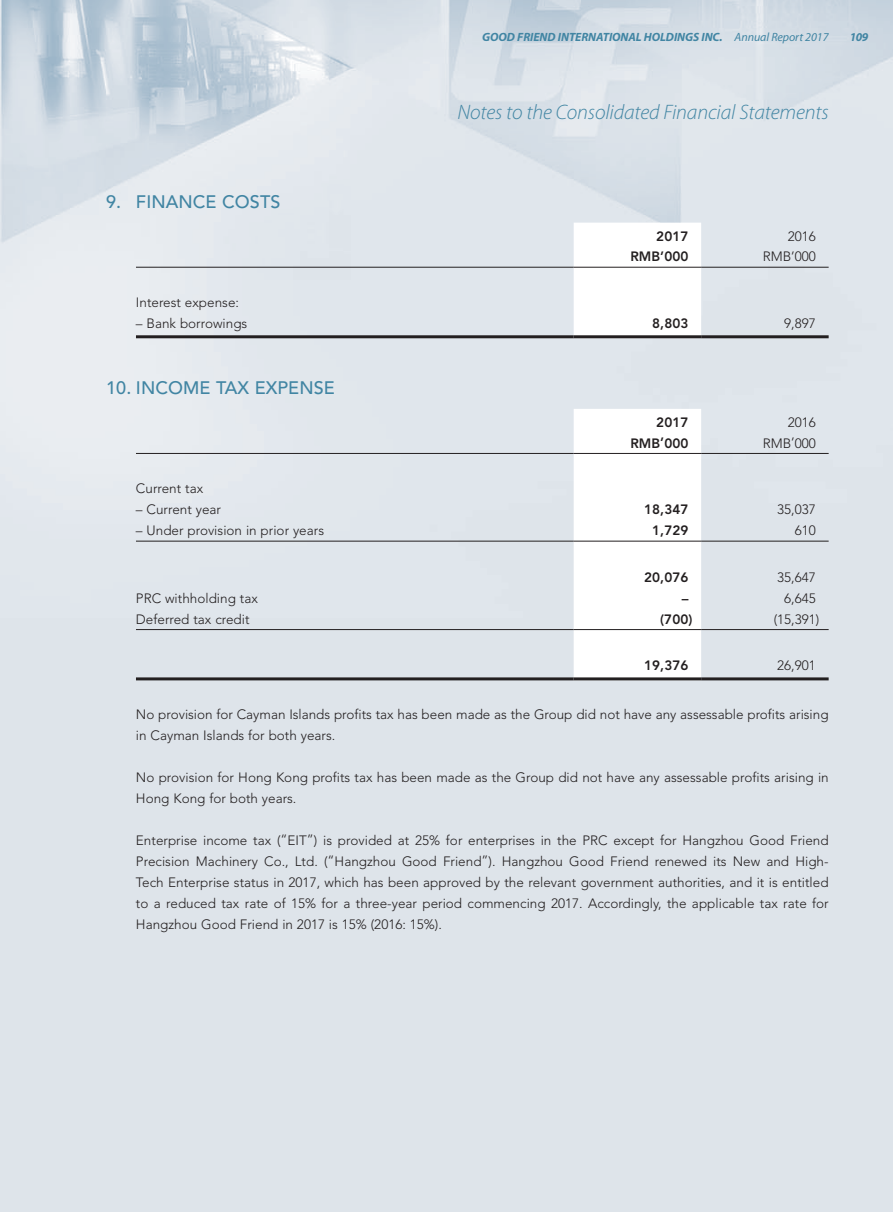
<style>
.page{position:relative;width:893px;height:1212px;background:#fff}
.page>*{position:absolute;margin:0;border:0;box-sizing:border-box;transform-origin:0 0}
.t1{font:italic 300 21px "Myriad Pro";letter-spacing:-.005em;color:#4185a3}
.t2{font:500 18px "Avenir LT Std";letter-spacing:.005em;color:#4185a3}
.t3{font:300 13.5px/21px "Avenir LT Std";color:#231f20}
.t4{font:800 13.5px "Avenir LT Std";letter-spacing:.005em;color:#231f20}
.t5{font:italic 700 12px "Myriad Pro";letter-spacing:-.005em;color:#4185a3}
.s1{font-weight:400}
</style>
<div class="page">
<svg style="left:574px;top:266px;width:127px;height:1px"></svg>
<hr style="left:136px;top:267px;width:438px;height:1px;background:#231f20">
<hr style="left:574px;top:267px;width:127px;height:1px;background:#231f20">
<hr style="left:701px;top:267px;width:128px;height:1px;background:#231f20">
<hr style="left:136px;top:335px;width:438px;height:3px;background:#231f20">
<hr style="left:574px;top:335px;width:127px;height:3px;background:#231f20">
<hr style="left:701px;top:335px;width:128px;height:3px;background:#231f20">
<svg style="left:574px;top:452px;width:127px;height:179px"></svg>
<hr style="left:136px;top:453px;width:438px;height:1px;background:#231f20">
<hr style="left:574px;top:453px;width:127px;height:1px;background:#231f20">
<hr style="left:701px;top:453px;width:128px;height:1px;background:#231f20">
<hr style="left:136px;top:541px;width:438px;height:1px;background:#231f20">
<hr style="left:574px;top:541px;width:127px;height:1px;background:#231f20">
<hr style="left:701px;top:541px;width:128px;height:1px;background:#231f20">
<hr style="left:136px;top:629px;width:438px;height:1px;background:#231f20">
<hr style="left:574px;top:629px;width:127px;height:1px;background:#231f20">
<hr style="left:701px;top:629px;width:128px;height:1px;background:#231f20">
<hr style="left:136px;top:677px;width:438px;height:3px;background:#231f20">
<hr style="left:574px;top:677px;width:127px;height:3px;background:#231f20">
<hr style="left:701px;top:677px;width:128px;height:3px;background:#231f20">
<p class="t5" style="left:482px;top:32px;width:348px">GOOD FRIEND INTERNATIONAL HOLDINGS INC. <span class="s1">Annual Report 2017</span></p>
<p class="t5" style="left:850px;top:32px;width:20px">109</p>
<h2 class="t2" style="left:106px;top:194px;width:176px">9. FINANCE COSTS</h2>
<h1 class="t1" style="left:457px;top:104px;width:373px">Notes to the Consolidated Financial Statements</h1>
<p class="t4" style="left:656px;top:231px;width:34px">2017</p>
<p class="t3" style="left:788px;top:227px;width:30px">2016</p>
<p class="t4" style="left:630px;top:251px;width:60px">RMB’000</p>
<p class="t3" style="left:763px;top:247px;width:55px">RMB’000</p>
<p class="t3" style="left:136px;top:293px;width:105px">Interest expense:</p>
<p class="t3" style="left:136px;top:314px;width:113px">– Bank borrowings</p>
<p class="t4" style="left:652px;top:318px;width:38px">8,803</p>
<p class="t3" style="left:784px;top:314px;width:33px">9,897</p>
<h2 class="t2" style="left:106px;top:380px;width:230px">10. INCOME TAX EXPENSE</h2>
<p class="t4" style="left:656px;top:417px;width:34px">2017</p>
<p class="t3" style="left:788px;top:413px;width:30px">2016</p>
<p class="t4" style="left:630px;top:437px;width:60px">RMB’000</p>
<p class="t3" style="left:763px;top:433px;width:55px">RMB’000</p>
<p class="t3" style="left:136px;top:479px;width:69px">Current tax</p>
<p class="t3" style="left:136px;top:500px;width:87px">– Current year</p>
<p class="t4" style="left:644px;top:504px;width:46px">18,347</p>
<p class="t3" style="left:777px;top:500px;width:40px">35,037</p>
<p class="t3" style="left:136px;top:521px;width:190px">– Under provision in prior years</p>
<p class="t4" style="left:652px;top:525px;width:38px">1,729</p>
<p class="t3" style="left:795px;top:521px;width:23px">610</p>
<p class="t4" style="left:644px;top:571px;width:46px">20,076</p>
<p class="t3" style="left:777px;top:568px;width:40px">35,647</p>
<p class="t3" style="left:136px;top:589px;width:123px">PRC withholding tax</p>
<p class="t4" style="left:682px;top:592px;width:8px">–</p>
<p class="t3" style="left:784px;top:589px;width:33px">6,645</p>
<p class="t3" style="left:136px;top:610px;width:115px">Deferred tax credit</p>
<p class="t4" style="left:660px;top:613px;width:34px">(700)</p>
<p class="t3" style="left:774px;top:610px;width:47px">(15,391)</p>
<p class="t4" style="left:644px;top:660px;width:46px">19,376</p>
<p class="t3" style="left:777px;top:656px;width:40px">26,901</p>
<p class="t3" style="left:136px;top:705px;width:694px">No provision for Cayman Islands profits tax has been made as the Group did not have any assessable profits arising in Cayman Islands for both years.</p>
<p class="t3" style="left:136px;top:768px;width:694px">No provision for Hong Kong profits tax has been made as the Group did not have any assessable profits arising in<br>Hong Kong for both years.</p>
<p class="t3" style="left:136px;top:831px;width:694px;text-align:justify">Enterprise income tax (“EIT”) is provided at 25% for enterprises in the PRC except for Hangzhou Good Friend Precision Machinery Co., Ltd. (“Hangzhou Good Friend”). Hangzhou Good Friend renewed its New and High-Tech Enterprise status in 2017, which has been approved by the relevant government authorities, and it is entitled to a reduced tax rate of 15% for a three-year period commencing 2017. Accordingly, the applicable tax rate for Hangzhou Good Friend in 2017 is 15% (2016: 15%).</p>
</div>
